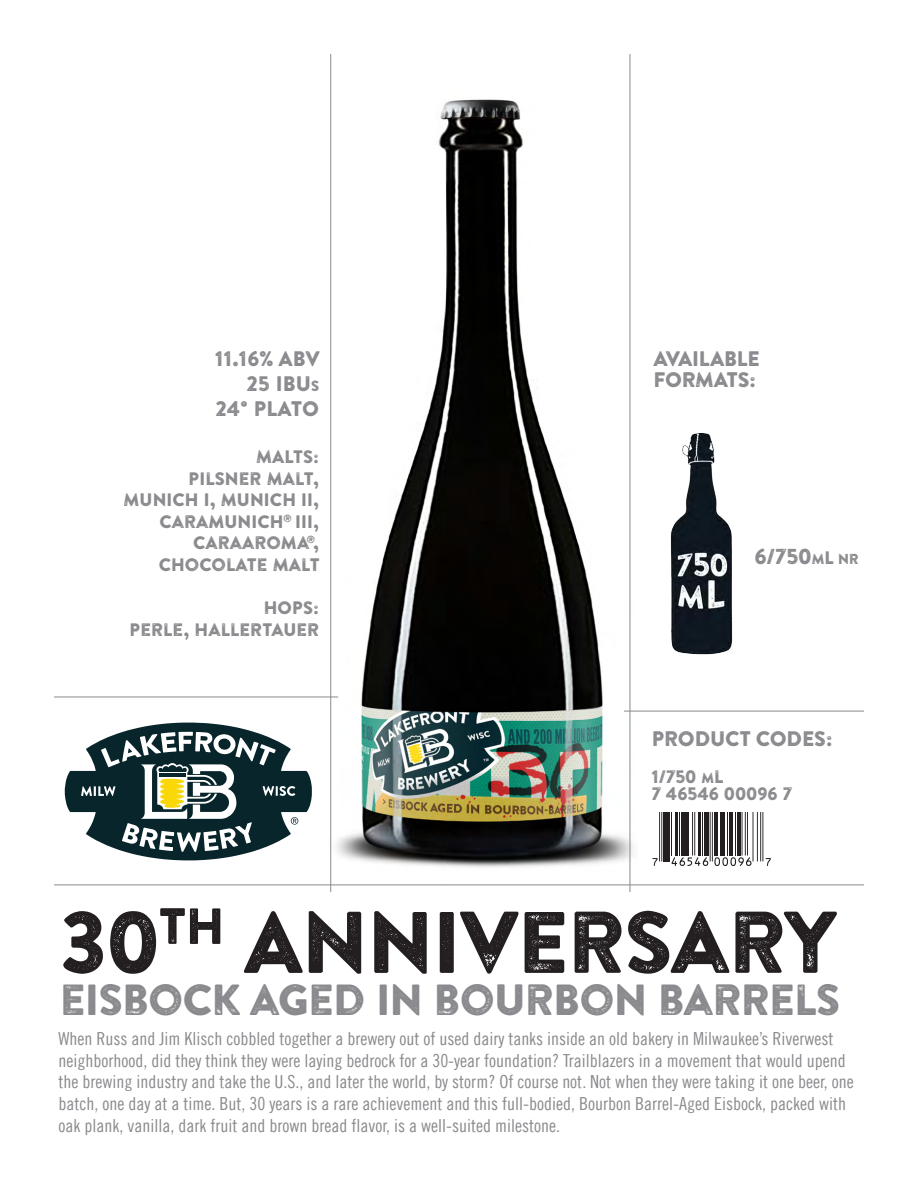
<style>
.page{position:relative;width:918px;height:1188px;background:#fff}
.page>*{position:absolute;margin:0;border:0;box-sizing:border-box;transform-origin:0 0}
.t1{font:87px "Brandon Printed One";letter-spacing:-.05em;color:#231f20}
.t2{font:43.5px "Brandon Printed One";letter-spacing:-.05em;color:#8a8a8e}
.t3{font:21.6px "Brandon Printed One";color:#8a8a8e}
.t4{font:21px/25.2px "Brandon Printed One";letter-spacing:-.04em;color:#8a8a8e;text-align:right}
.t5{font:18px/21.6px "Trade Gothic Cond Eighteen";color:#8a8a8e}
.t6{font:18px/21.6px "Brandon Printed One";letter-spacing:-.03em;color:#8a8a8e;text-align:right}
.s1{font-size:14.7px}
.s2{font-size:14.4px}
.s3{font-size:18px}
</style>
<div class="page">
<img style="left:322px;top:81px;width:316px;height:803px">
<svg style="left:65px;top:723px;width:247px;height:137px"></svg>
<hr style="left:330px;top:54px;width:1px;height:838px;background:#8a8a8e">
<hr style="left:630px;top:54px;width:1px;height:838px;background:#8a8a8e">
<hr style="left:54px;top:885px;width:810px;height:1px;background:#8a8a8e">
<hr style="left:54px;top:697px;width:284px;height:1px;background:#8a8a8e">
<hr style="left:624px;top:711px;width:240px;height:1px;background:#8a8a8e">
<hr style="left:661px;top:812px;width:1px;height:49px;background:#231f20">
<hr style="left:659px;top:812px;width:1px;height:49px;background:#231f20">
<hr style="left:664px;top:812px;width:3px;height:49px;background:#231f20">
<hr style="left:668px;top:812px;width:2px;height:49px;background:#231f20">
<hr style="left:671px;top:812px;width:1px;height:44px;background:#231f20">
<hr style="left:676px;top:812px;width:2px;height:44px;background:#231f20">
<hr style="left:679px;top:812px;width:1px;height:44px;background:#231f20">
<hr style="left:681px;top:812px;width:4px;height:44px;background:#231f20">
<hr style="left:687px;top:812px;width:2px;height:44px;background:#231f20">
<hr style="left:694px;top:812px;width:1px;height:44px;background:#231f20">
<hr style="left:692px;top:812px;width:1px;height:44px;background:#231f20">
<hr style="left:699px;top:812px;width:2px;height:44px;background:#231f20">
<hr style="left:702px;top:812px;width:1px;height:44px;background:#231f20">
<hr style="left:704px;top:812px;width:4px;height:44px;background:#231f20">
<hr style="left:712px;top:812px;width:1px;height:49px;background:#231f20">
<hr style="left:710px;top:812px;width:1px;height:49px;background:#231f20">
<hr style="left:714px;top:812px;width:3px;height:44px;background:#231f20">
<hr style="left:720px;top:812px;width:1px;height:44px;background:#231f20">
<hr style="left:722px;top:812px;width:3px;height:44px;background:#231f20">
<hr style="left:727px;top:812px;width:1px;height:44px;background:#231f20">
<hr style="left:729px;top:812px;width:4px;height:44px;background:#231f20">
<hr style="left:735px;top:812px;width:1px;height:44px;background:#231f20">
<hr style="left:737px;top:812px;width:3px;height:44px;background:#231f20">
<hr style="left:762px;top:812px;width:1px;height:49px;background:#231f20">
<hr style="left:760px;top:812px;width:1px;height:49px;background:#231f20">
<hr style="left:757px;top:812px;width:1px;height:49px;background:#231f20">
<hr style="left:753px;top:812px;width:1px;height:49px;background:#231f20">
<hr style="left:747px;top:812px;width:1px;height:44px;background:#231f20">
<hr style="left:745px;top:812px;width:1px;height:44px;background:#231f20">
<hr style="left:742px;top:812px;width:1px;height:44px;background:#231f20">
<svg style="left:653px;top:858px;width:5px;height:8px"></svg>
<svg style="left:672px;top:857px;width:36px;height:9px"></svg>
<svg style="left:714px;top:857px;width:37px;height:9px"></svg>
<svg style="left:766px;top:858px;width:5px;height:8px"></svg>
<img style="left:670px;top:433px;width:63px;height:222px">
<p class="t4" style="left:215px;top:345px;width:107px">11.16% ABV<br>25 IBU<span class="s1">S<br></span>24° PLATO</p>
<p class="t6" style="left:123px;top:446px;width:198px">MALTS:<br>PILSNER MALT,<br>MUNICH I, MUNICH II,<br>CARAMUNICH<sup>®</sup> III,<br>CARAAROMA<sup>®</sup>,<br>CHOCOLATE MALT</p>
<p class="t6" style="left:129px;top:597px;width:192px">HOPS:<br>PERLE, HALLERTAUER</p>
<p class="t4" style="left:653px;top:348px;width:108px;line-height:21px;text-align:left">AVAILABLE<br>FORMATS:</p>
<p class="t3" style="left:754px;top:543px;width:106px">6/750<span class="s2">M</span><span class="s3">L</span> <span class="s2">NR</span></p>
<p class="t4" style="left:651px;top:726px;width:183px">PRODUCT CODES:</p>
<p class="t6" style="left:651px;top:766px;width:74px">1/750 <span class="s2">M</span>L</p>
<p class="t6" style="left:651px;top:783px;width:142px">7 46546 00096 7</p>
<h1 class="t1" style="left:58px;top:887px;width:782px">30<sup>TH</sup> ANNIVERSARY</h1>
<h2 class="t2" style="left:59px;top:972px;width:783px">EISBOCK AGED IN BOURBON BARRELS</h2>
<p class="t5" style="left:59px;top:1028px;width:797px">When Russ and Jim Klisch cobbled together a brewery out of used dairy tanks inside an old bakery in Milwaukee’s Riverwest neighborhood, did they think they were laying bedrock for a 30-year foundation? Trailblazers in a movement that would upend the brewing industry and take the U.S., and later the world, by storm? Of course not. Not when they were taking it one beer, one batch, one day at a time. But, 30 years is a rare achievement and this full-bodied, Bourbon Barrel-Aged Eisbock, packed with oak plank, vanilla, dark fruit and brown bread flavor, is a well-suited milestone.</p>
</div>
